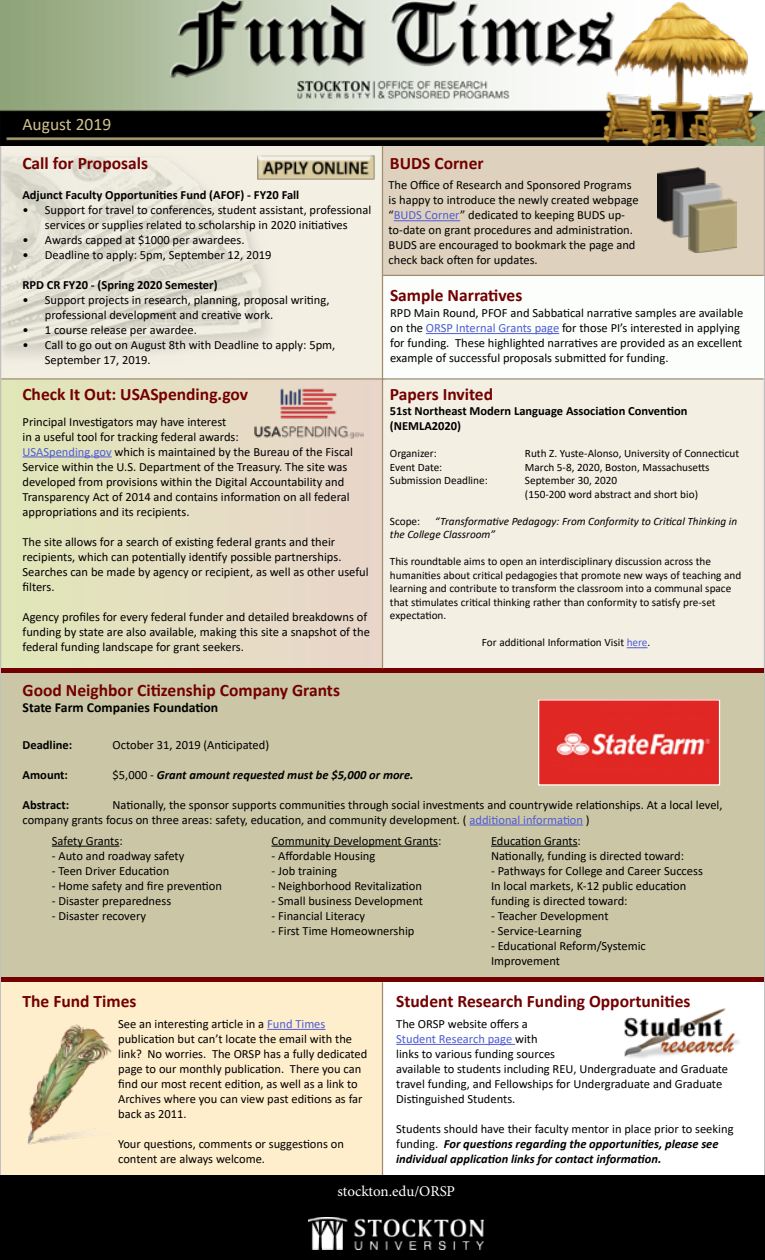
<style>
.page{position:relative;width:765px;height:1260px;background:#fff}
.page>*{position:absolute;margin:0;border:0;box-sizing:border-box;transform-origin:0 0}
.t1{font:700 17.5px "Calibri";color:#730000}
.t2{font:17.5px "Calibri";color:#d0c18f}
.t3{font:15px "Minion Pro";letter-spacing:-.005em;color:#fff}
.t4{font:700 13.75px "Calibri";color:#000}
.t5{font:12.5px/15px "Calibri";color:#000}
.t6{font:italic 700 12.5px/15px "Calibri";color:#000}
.t7{font:700 12.5px/15px "Calibri";color:#000}
.t8{font:11.25px/13.5px "Calibri";color:#000}
.t9{font:italic 11.25px/13.5px "Calibri";color:#000}
.s1{color:#4f5cd6}
.s2{font-weight:400;font-style:normal}
</style>
<div class="page">
<div style="left:1px;top:1px;width:763px;height:1258px;background:#f3efe3"></div>
<img style="left:0;top:0;width:765px;height:146px">
<div style="left:1px;top:1176px;width:763px;height:83px;background:#000"></div>
<div style="left:0;top:1175px;width:765px;height:85px;border:1px solid #000"></div>
<img style="left:309px;top:1218px;width:175px;height:32px">
<div style="left:1px;top:982px;width:381px;height:193px;background:#fec"></div>
<div style="left:1px;top:380px;width:381px;height:293px;background:#e5dfc3"></div>
<hr style="left:1px;top:378px;width:384px;height:2px;background:#9f8c72">
<div style="left:382px;top:276px;width:382px;height:103px;background:#fbfefa"></div>
<div style="left:383px;top:146px;width:382px;height:129px;background:#ded2be"></div>
<hr style="left:383px;top:378px;width:381px;height:2px;background:#9f8c72">
<svg style="left:0;top:128px;width:391px;height:251px"></svg>
<div style="left:1px;top:668px;width:763px;height:5px;background:#730000"></div>
<div style="left:384px;top:980px;width:380px;height:195px;background:#fff"></div>
<div style="left:1px;top:673px;width:763px;height:305px;background:#cbc7a6"></div>
<hr style="left:470px;top:825px;width:113px;height:1px;background:#4f5cd6">
<hr style="left:394px;top:220px;width:66px;height:1px;background:#4f5cd6">
<hr style="left:383px;top:275px;width:381px;height:1px;background:#9f8c72">
<svg style="left:627px;top:647px;width:21px;height:1px"></svg>
<img style="left:256px;top:156px;width:118px;height:24px">
<hr style="left:426px;top:333px;width:133px;height:1px;background:#4f5cd6">
<hr style="left:23px;top:457px;width:89px;height:1px;background:#4f5cd6">
<img style="left:600px;top:0;width:158px;height:146px">
<img style="left:657px;top:168px;width:80px;height:85px">
<hr style="left:52px;top:846px;width:67px;height:1px;background:#000">
<hr style="left:271px;top:846px;width:167px;height:1px;background:#000">
<hr style="left:491px;top:846px;width:87px;height:1px;background:#000">
<hr style="left:1px;top:978px;width:763px;height:4px;background:#730000">
<hr style="left:267px;top:1029px;width:58px;height:1px;background:#4f5cd6">
<hr style="left:382px;top:982px;width:1px;height:193px;background:#9f8c72">
<img style="left:624px;top:1008px;width:115px;height:51px">
<hr style="left:396px;top:1044px;width:119px;height:1px;background:#4f5cd6">
<img style="left:540px;top:701px;width:178px;height:83px">
<div style="left:538px;top:699px;width:182px;height:87px;border:1px solid #fff"></div>
<img style="left:254px;top:388px;width:109px;height:51px">
<hr style="left:382px;top:146px;width:1px;height:522px;background:#9f8c72">
<img style="left:27px;top:1024px;width:85px;height:121px">
<h1 class="t2" style="left:22px;top:112px;width:90px">August 2019</h1>
<h1 class="t1" style="left:22px;top:151px;width:127px">Call for Proposals</h1>
<h1 class="t1" style="left:390px;top:151px;width:95px">BUDS Corner</h1>
<p class="t7" style="left:22px;top:187px;width:279px">Adjunct Faculty Opportunities Fund (AFOF) - FY20 Fall</p>
<p class="t5" style="left:22px;top:202px;width:350px;text-align:center">• Support for travel to conferences, student assistant, professional services or supplies related to scholarship in 2020 initiatives</p>
<p class="t5" style="left:22px;top:232px;width:224px">• Awards capped at $1000 per awardees.</p>
<p class="t5" style="left:22px;top:247px;width:251px">• Deadline to apply: 5pm, September 12, 2019</p>
<p class="t7" style="left:22px;top:277px;width:197px">RPD CR FY20 - (Spring 2020 Semester)</p>
<p class="t5" style="left:45px;top:292px;width:286px;text-indent:-22px">• Support projects in research, planning, proposal writing, professional development and creative work.</p>
<p class="t5" style="left:22px;top:322px;width:176px">• 1 course release per awardee.</p>
<p class="t5" style="left:45px;top:337px;width:292px;text-indent:-22px">• Call to go out on August 8th with Deadline to apply: 5pm,<br>September 17, 2019.</p>
<p class="t5" style="left:389px;top:177px;width:252px">The Office of Research and Sponsored Programs is happy to introduce the newly created webpage “<span class="s1">BUDS Corner</span>” dedicated to keeping BUDS up&shy;to-date on grant procedures and administration.<br>BUDS are encouraged to bookmark the page and check back often for updates.</p>
<h1 class="t1" style="left:390px;top:283px;width:134px">Sample Narratives</h1>
<p class="t5" style="left:390px;top:305px;width:355px">RPD Main Round, PFOF and Sabbatical narrative samples are available on the <span class="s1">ORSP Internal Grants page</span> for those PI’s interested in applying for funding. These highlighted narratives are provided as an excellent example of successful proposals submitted for funding.</p>
<h1 class="t1" style="left:22px;top:382px;width:227px">Check It Out: USASpending.gov</h1>
<h1 class="t1" style="left:390px;top:382px;width:105px">Papers Invited</h1>
<p class="t7" style="left:390px;top:404px;width:299px">51st Northeast Modern Language Association Convention (NEMLA2020)</p>
<p class="t8" style="left:390px;top:447px;width:48px">Organizer:</p>
<p class="t8" style="left:525px;top:447px;width:216px">Ruth Z. Yuste-Alonso, University of Connecticut</p>
<p class="t8" style="left:390px;top:460px;width:54px">Event Date:</p>
<p class="t8" style="left:525px;top:460px;width:186px">March 5-8, 2020, Boston, Massachusetts</p>
<p class="t8" style="left:390px;top:474px;width:99px">Submission Deadline:</p>
<p class="t8" style="left:525px;top:474px;width:175px">September 30, 2020<br>(150-200 word abstract and short bio)</p>
<p class="t8" style="left:390px;top:514px;width:32px">Scope:</p>
<p class="t5" style="left:23px;top:414px;width:332px">Principal Investigators may have interest<br>in a useful tool for tracking federal awards:<br><span class="s1">USASpending.gov</span> which is maintained by the Bureau of the Fiscal Service within the U.S. Department of the Treasury. The site was developed from provisions within the Digital Accountability and Transparency Act of 2014 and contains information on all federal appropriations and its recipients.</p>
<p class="t5" style="left:23px;top:534px;width:348px">The site allows for a search of existing federal grants and their recipients, which can potentially identify possible partnerships.<br>Searches can be made by agency or recipient, as well as other useful filters.</p>
<p class="t5" style="left:23px;top:609px;width:349px">Agency profiles for every federal funder and detailed breakdowns of funding by state are also available, making this site a snapshot of the federal funding landscape for grant seekers.</p>
<p class="t9" style="left:390px;top:514px;width:349px;text-indent:45px">“Transformative Pedagogy: From Conformity to Critical Thinking in the College Classroom”</p>
<p class="t8" style="left:390px;top:555px;width:353px">This roundtable aims to open an interdisciplinary discussion across the humanities about critical pedagogies that promote new ways of teaching and learning and contribute to transform the classroom into a communal space that stimulates critical thinking rather than conformity to satisfy pre-set expectation.</p>
<p class="t8" style="left:482px;top:636px;width:170px">For additional Information Visit <span class="s1">here</span>.</p>
<h1 class="t1" style="left:23px;top:678px;width:319px">Good Neighbor Citizenship Company Grants</h1>
<p class="t4" style="left:23px;top:698px;width:197px">State Farm Companies Foundation</p>
<p class="t7" style="left:23px;top:737px;width:51px">Deadline:</p>
<p class="t5" style="left:113px;top:737px;width:158px">October 31, 2019 (Anticipated)</p>
<p class="t7" style="left:23px;top:767px;width:47px">Amount:</p>
<p class="t6" style="left:113px;top:767px;width:302px"><span class="s2">$5,000 -</span> Grant amount requested must be $5,000 or more.</p>
<p class="t7" style="left:23px;top:797px;width:48px">Abstract:</p>
<p class="t5" style="left:23px;top:797px;width:702px;text-indent:90px">Nationally, the sponsor supports communities through social investments and countrywide relationships. At a local level, company grants focus on three areas: safety, education, and community development. ( <span class="s1">additional information</span> )</p>
<p class="t5" style="left:52px;top:833px;width:72px">Safety Grants:</p>
<p class="t5" style="left:52px;top:848px;width:134px">- Auto and roadway safety</p>
<p class="t5" style="left:52px;top:863px;width:119px">- Teen Driver Education</p>
<p class="t5" style="left:52px;top:878px;width:172px">- Home safety and fire prevention</p>
<p class="t5" style="left:52px;top:893px;width:121px">- Disaster preparedness</p>
<p class="t5" style="left:52px;top:908px;width:96px">- Disaster recovery</p>
<p class="t5" style="left:271px;top:833px;width:172px">Community Development Grants:</p>
<p class="t5" style="left:271px;top:848px;width:105px">- Affordable Housing</p>
<p class="t5" style="left:271px;top:863px;width:67px">- Job training</p>
<p class="t5" style="left:271px;top:878px;width:152px">- Neighborhood Revitalization</p>
<p class="t5" style="left:271px;top:893px;width:153px">- Small business Development</p>
<p class="t5" style="left:271px;top:908px;width:95px">- Financial Literacy</p>
<p class="t5" style="left:271px;top:923px;width:145px">- First Time Homeownership</p>
<p class="t5" style="left:491px;top:833px;width:195px">Education Grants:<br>Nationally, funding is directed toward:</p>
<p class="t5" style="left:491px;top:863px;width:213px">- Pathways for College and Career Success<br>In local markets, K-12 public education funding is directed toward:</p>
<p class="t5" style="left:491px;top:908px;width:119px">- Teacher Development</p>
<p class="t5" style="left:491px;top:923px;width:92px">- Service-Learning</p>
<p class="t5" style="left:491px;top:938px;width:156px">- Educational Reform/Systemic<br>Improvement</p>
<h1 class="t1" style="left:23px;top:989px;width:115px">The Fund Times</h1>
<p class="t5" style="left:118px;top:1016px;width:251px">See an interesting article in a <span class="s1">Fund Times </span>publication but can’t locate the email with the link? No worries. The ORSP has a fully dedicated page to our monthly publication. There you can find our most recent edition, as well as a link to Archives where you can view past editions as far back as 2011.</p>
<p class="t5" style="left:118px;top:1136px;width:227px">Your questions, comments or suggestions on content are always welcome.</p>
<h1 class="t1" style="left:396px;top:989px;width:296px">Student Research Funding Opportunities</h1>
<p class="t5" style="left:396px;top:1016px;width:333px">The ORSP website offers a<br><span class="s1">Student Research page</span> with<br>links to various funding sources<br>available to students including REU, Undergraduate and Graduate travel funding, and Fellowships for Undergraduate and Graduate Distinguished Students.</p>
<p class="t6" style="left:396px;top:1121px;width:339px"><span class="s2">Students should have their faculty mentor in place prior to seeking funding.</span> For questions regarding the opportunities, please see individual application links for contact information.</p>
<p class="t3" style="left:337px;top:1181px;width:119px">stockton.edu/ORSP</p>
</div>
